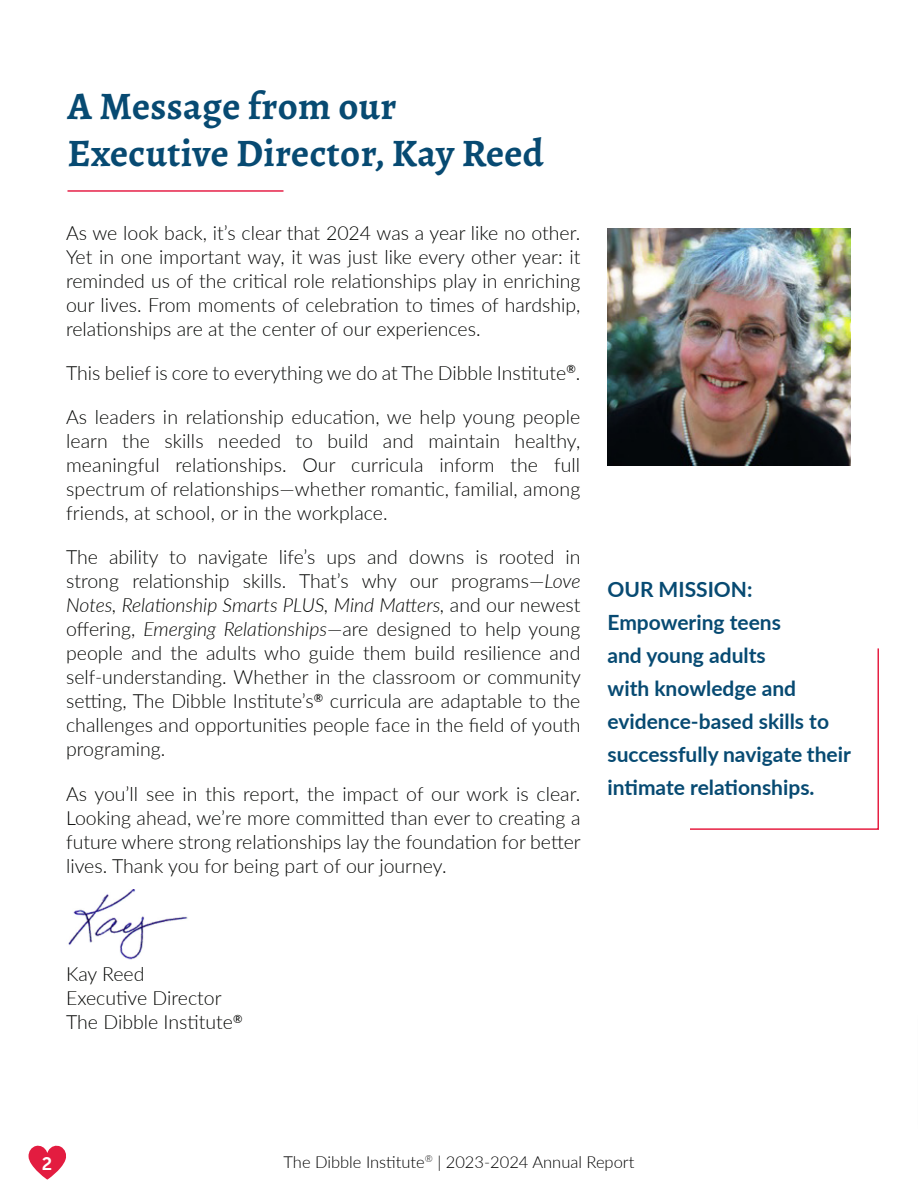
<style>
.page{position:relative;width:918px;height:1188px;background:#fff}
.page>*{position:absolute;margin:0;border:0;box-sizing:border-box;transform-origin:0 0}
.Heading_1{font:700 39px/46.5px "Alegreya";letter-spacing:.01em;color:#074a72}
.t1{font:700 21px/33px "Lato";color:#074a72}
.t2{font:300 19.5px/24px "Lato";color:#040503;text-align:justify}
.t3{font:18px "Museo Sans 700";color:#fff}
.t4{font:300 16.5px "Lato";color:#000}
.s1{font-style:italic}
</style>
<div class="page">
<img style="left:68px;top:890px;width:120px;height:70px">
<hr style="left:917px;top:1009px;width:1px;height:113px;background:#d1d2d4">
<img style="left:608px;top:228px;width:242px;height:237px">
<hr style="left:68px;top:190px;width:216px;height:2px;background:#e62047">
<svg style="left:690px;top:648px;width:189px;height:182px"></svg>
<svg style="left:28px;top:1145px;width:38px;height:35px"></svg>
<p class="Heading_1" style="left:68px;top:82px;width:478px">A Message from our<br>Executive Director, Kay Reed</p>
<p class="t2" style="left:66px;top:220px;width:516px">As we look back, it’s clear that 2024 was a year like no other.<br>Yet in one important way, it was just like every other year: it reminded us of the critical role relationships play in enriching our lives. From moments of celebration to times of hardship, relationships are at the center of our experiences.</p>
<p class="t2" style="left:66px;top:360px;width:516px">This belief is core to everything we do at The Dibble Institute<sup>®</sup>.</p>
<p class="t2" style="left:66px;top:404px;width:516px">As leaders in relationship education, we help young people learn the skills needed to build and maintain healthy, meaningful relationships. Our curricula inform the full spectrum of relationships—whether romantic, familial, among friends, at school, or in the workplace.</p>
<p class="t2" style="left:66px;top:545px;width:516px">The ability to navigate life’s ups and downs is rooted in strong relationship skills. That’s why our programs—<span class="s1">Love Notes, Relationship Smarts PLUS, Mind Matters,</span> and our newest offering, <span class="s1">Emerging Relationships</span>—are designed to help young people and the adults who guide them build resilience and self-understanding. Whether in the classroom or community setting, The Dibble Institute’s<sup>®</sup> curricula are adaptable to the challenges and opportunities people face in the field of youth programing.</p>
<p class="t2" style="left:66px;top:781px;width:516px">As you’ll see in this report, the impact of our work is clear.<br>Looking ahead, we’re more committed than ever to creating a future where strong relationships lay the foundation for better lives. Thank you for being part of our journey.</p>
<p class="t1" style="left:608px;top:572px;width:245px">OUR MISSION:<br>Empowering teens<br>and young adults<br>with knowledge and evidence-based skills to successfully navigate their intimate relationships.</p>
<p class="t2" style="left:66px;top:962px;width:178px;text-align:left">Kay Reed<br>Executive Director<br>The Dibble Institute<sup>®</sup></p>
<p class="t3" style="left:42px;top:1153px;width:12px">2</p>
<p class="t4" style="left:284px;top:1150px;width:352px">The Dibble Institute<sup>®</sup> | 2023-2024 Annual Report</p>
</div>
